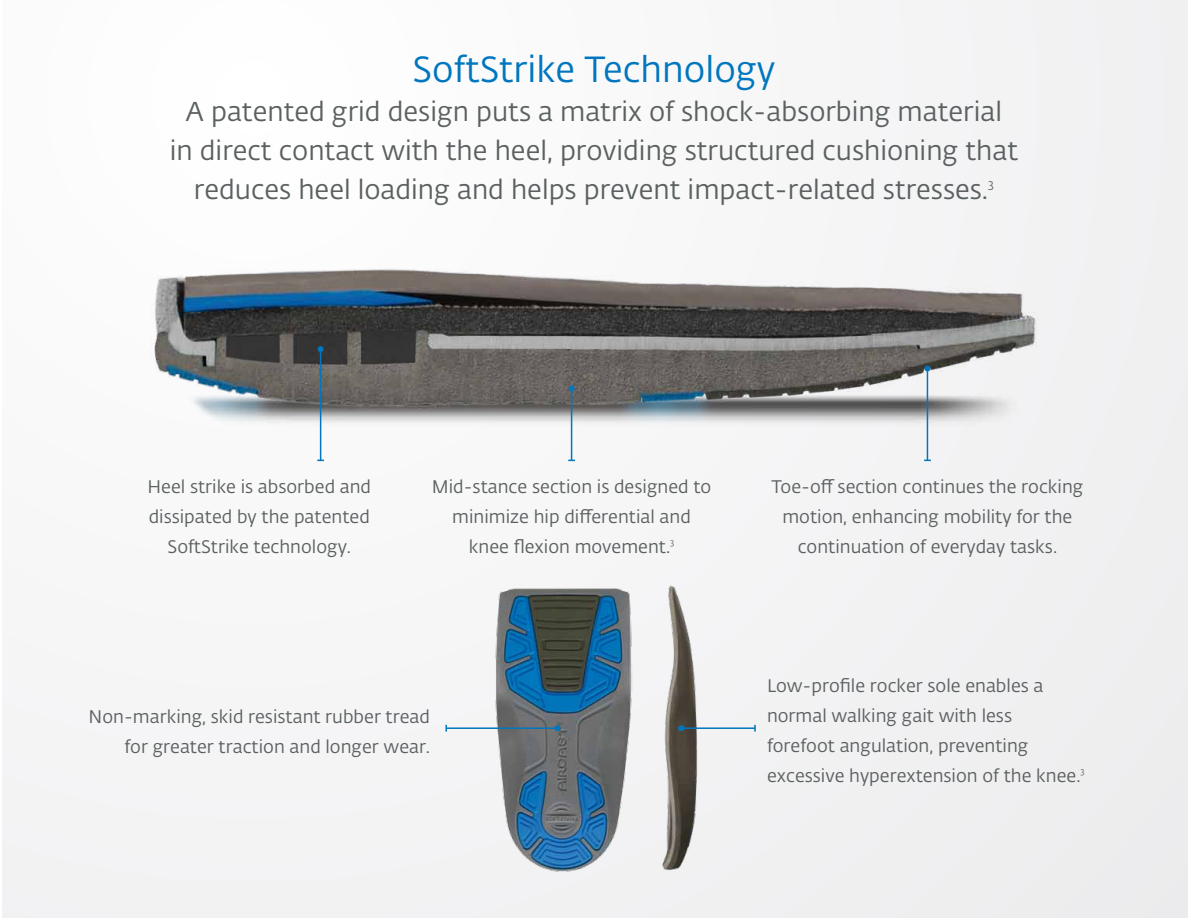
<style>
.page{position:relative;width:1188px;height:918px;background:#fff}
.page>*{position:absolute;margin:0;border:0;box-sizing:border-box;transform-origin:0 0}
.t1{font:36px "Fedra Sans Alt Std";color:#0076be}
.t2{font:27px/39px "Fedra Sans Alt Std";color:#5b6061;text-align:center}
.t3{font:18px/30px "Fedra Sans Alt Std";color:#5b6061;text-align:center}
</style>
<div class="page">
<div style="left:2px;top:0;width:1186px;height:918px;background:#f5f4f6"></div>
<img style="left:154px;top:269px;width:884px;height:191px">
<hr style="left:320px;top:349px;width:1px;height:111px;background:#0076be">
<svg style="left:318px;top:346px;width:6px;height:6px"></svg>
<hr style="left:927px;top:369px;width:1px;height:91px;background:#0076be">
<svg style="left:924px;top:366px;width:6px;height:6px"></svg>
<hr style="left:571px;top:389px;width:1px;height:71px;background:#0076be">
<svg style="left:569px;top:386px;width:6px;height:6px"></svg>
<img style="left:495px;top:588px;width:138px;height:284px">
<hr style="left:446px;top:727px;width:112px;height:2px;background:#0076be">
<svg style="left:555px;top:725px;width:6px;height:6px"></svg>
<img style="left:662px;top:585px;width:36px;height:286px">
<hr style="left:681px;top:727px;width:74px;height:2px;background:#0076be">
<svg style="left:754px;top:725px;width:2px;height:7px"></svg>
<svg style="left:678px;top:725px;width:6px;height:6px"></svg>
<p class="t1" style="left:413px;top:48px;width:364px">SoftStrike Technology</p>
<p class="t2" style="left:170px;top:93px;width:850px">A patented grid design puts a matrix of shock-absorbing material<br>in direct contact with the heel, providing structured cushioning that reduces heel loading and helps prevent impact-related stresses.<sup>3</sup></p>
<p class="t3" style="left:148px;top:472px;width:225px">Heel strike is absorbed and dissipated by the patented<br>SoftStrike technology.</p>
<p class="t3" style="left:432px;top:472px;width:281px">Mid-stance section is designed to minimize hip differential and knee flexion movement.<sup>3</sup></p>
<p class="t3" style="left:89px;top:702px;width:343px;text-align:right">Non-marking, skid resistant rubber tread for greater traction and longer wear.</p>
<p class="t3" style="left:771px;top:472px;width:314px">Toe-off section continues the rocking motion, enhancing mobility for the continuation of everyday tasks.</p>
<p class="t3" style="left:767px;top:671px;width:319px;text-align:left">Low-profile rocker sole enables a normal walking gait with less<br>forefoot angulation, preventing excessive hyperextension of the knee.<sup>3</sup></p>
</div>
